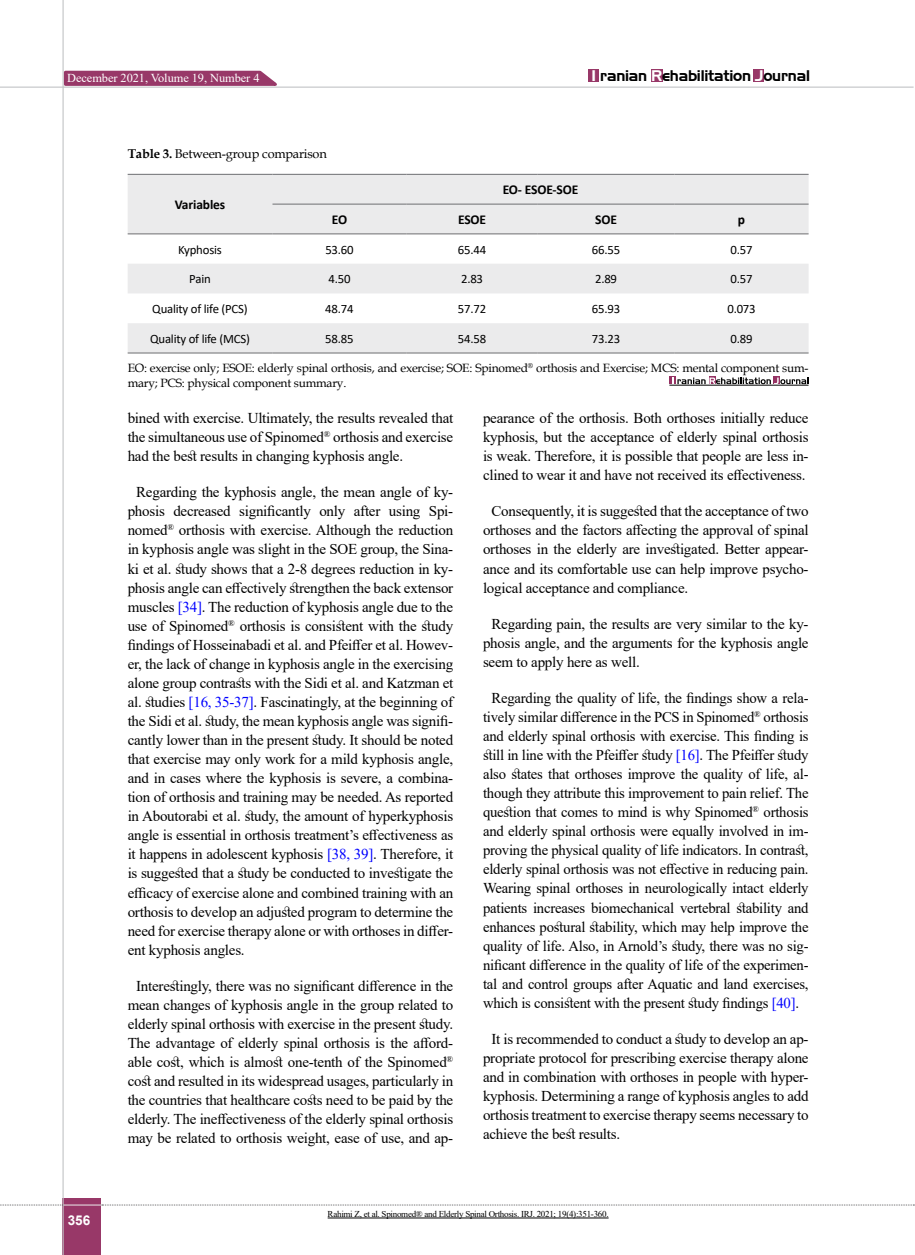
<style>
.page{position:relative;width:915px;height:1255px;background:#fff}
.page>*{position:absolute;margin:0;border:0;box-sizing:border-box;transform-origin:0 0}
.t1{font:15px/19px "Times New Roman";letter-spacing:-.015em;color:#000;text-align:justify}
.t2{font:15px "Aero";letter-spacing:-.015em;color:#000}
.t3{font:700 13.5px "Calibri";letter-spacing:-.01em;color:#000}
.t4{font:700 13.5px "Arial";color:#fff}
.t5{font:12.75px "Calibri";letter-spacing:-.015em;color:#000}
.t6{font:12.75px "Book Antiqua";letter-spacing:-.015em;color:#000}
.t7{font:12.15px "Times New Roman";letter-spacing:-.005em;color:#fff}
.t8{font:12px/15px "Book Antiqua";letter-spacing:-.015em;color:#000}
.t9{font:9px "Times New Roman";letter-spacing:-.03em;color:#000}
.s1{color:#fff}
.s2{font-weight:700}
.s3{color:#00f}
</style>
<div class="page">
<div style="left:63px;top:1198px;width:38px;height:56px;background:#983868"></div>
<hr style="left:62px;top:0;width:2px;height:1254px;background:#c2c4c6">
<hr style="left:63px;top:1204px;width:38px;height:1px;background:#ebebec">
<svg style="left:0;top:1204px;width:63px;height:1px"></svg>
<svg style="left:102px;top:1204px;width:812px;height:1px"></svg>
<div style="left:588px;top:69px;width:10px;height:13px;background:#983868"></div>
<div style="left:650px;top:69px;width:12px;height:13px;background:#983868"></div>
<div style="left:752px;top:69px;width:11px;height:13px;background:#983868"></div>
<svg style="left:62px;top:69px;width:222px;height:18px;background:#ac6187"></svg>
<hr style="left:0;top:87px;width:913px;height:1px;background:#c2c4c6">
<svg style="left:128px;top:175px;width:680px;height:177px;fill:#ebebec"></svg>
<hr style="left:128px;top:352px;width:144px;height:1px;background:#6d6e71">
<hr style="left:272px;top:352px;width:134px;height:1px;background:#6d6e71">
<hr style="left:406px;top:352px;width:131px;height:1px;background:#6d6e71">
<hr style="left:537px;top:352px;width:137px;height:1px;background:#6d6e71">
<hr style="left:674px;top:352px;width:134px;height:1px;background:#6d6e71">
<hr style="left:128px;top:174px;width:144px;height:1px;background:#6d6e71">
<hr style="left:128px;top:233px;width:144px;height:1px;background:#6d6e71">
<hr style="left:272px;top:174px;width:134px;height:1px;background:#6d6e71">
<hr style="left:406px;top:174px;width:131px;height:1px;background:#6d6e71">
<hr style="left:537px;top:174px;width:137px;height:1px;background:#6d6e71">
<hr style="left:674px;top:174px;width:134px;height:1px;background:#6d6e71">
<hr style="left:272px;top:204px;width:134px;height:1px;background:#6d6e71">
<hr style="left:406px;top:204px;width:131px;height:1px;background:#6d6e71">
<hr style="left:537px;top:204px;width:137px;height:1px;background:#6d6e71">
<hr style="left:674px;top:204px;width:134px;height:1px;background:#6d6e71">
<hr style="left:272px;top:233px;width:134px;height:1px;background:#6d6e71">
<hr style="left:406px;top:233px;width:131px;height:1px;background:#6d6e71">
<hr style="left:537px;top:233px;width:137px;height:1px;background:#6d6e71">
<hr style="left:674px;top:233px;width:134px;height:1px;background:#6d6e71">
<div style="left:669px;top:376px;width:6px;height:8px;background:#953263"></div>
<div style="left:709px;top:376px;width:6px;height:8px;background:#953263"></div>
<div style="left:772px;top:376px;width:7px;height:8px;background:#953263"></div>
<svg style="left:672px;top:377px;width:136px;height:7px"></svg>
<hr style="left:669px;top:385px;width:139px;height:1px;background:#000">
<hr style="left:327px;top:1217px;width:281px;height:1px;background:#000">
<p class="t7" style="left:67px;top:69px;width:194px">December 2021, Volume 19, Number 4</p>
<p class="t2" style="left:591px;top:67px;width:220px"><span class="s1">I</span> ranian <span class="s1">R</span>ehabilitation <span class="s1">J</span>ournal</p>
<p class="t6" style="left:128px;top:145px;width:200px"><span class="s2">Table 3.</span> Between-group comparison</p>
<p class="t3" style="left:175px;top:195px;width:52px">Variables</p>
<p class="t3" style="left:502px;top:180px;width:77px">EO- ESOE-SOE</p>
<p class="t3" style="left:332px;top:210px;width:17px">EO</p>
<p class="t3" style="left:458px;top:210px;width:30px">ESOE</p>
<p class="t3" style="left:595px;top:210px;width:23px">SOE</p>
<p class="t3" style="left:737px;top:210px;width:9px">p</p>
<p class="t5" style="left:178px;top:241px;width:45px">Kyphosis</p>
<p class="t5" style="left:325px;top:241px;width:30px">53.60</p>
<p class="t5" style="left:458px;top:241px;width:30px">65.44</p>
<p class="t5" style="left:591px;top:241px;width:30px">66.55</p>
<p class="t5" style="left:730px;top:241px;width:24px">0.57</p>
<p class="t5" style="left:189px;top:270px;width:23px">Pain</p>
<p class="t5" style="left:328px;top:270px;width:24px">4.50</p>
<p class="t5" style="left:461px;top:270px;width:24px">2.83</p>
<p class="t5" style="left:595px;top:270px;width:24px">2.89</p>
<p class="t5" style="left:730px;top:270px;width:24px">0.57</p>
<p class="t5" style="left:152px;top:300px;width:97px">Quality of life (PCS)</p>
<p class="t5" style="left:325px;top:300px;width:30px">48.74</p>
<p class="t5" style="left:458px;top:300px;width:30px">57.72</p>
<p class="t5" style="left:591px;top:300px;width:30px">65.93</p>
<p class="t5" style="left:727px;top:300px;width:30px">0.073</p>
<p class="t5" style="left:150px;top:329px;width:101px">Quality of life (MCS)</p>
<p class="t5" style="left:325px;top:329px;width:30px">58.85</p>
<p class="t5" style="left:457px;top:329px;width:30px">54.58</p>
<p class="t5" style="left:591px;top:329px;width:30px">73.23</p>
<p class="t5" style="left:730px;top:329px;width:24px">0.89</p>
<p class="t8" style="left:128px;top:360px;width:682px">EO: exercise only; ESOE: elderly spinal orthosis, and exercise; SOE: Spinomed<sup>®</sup> orthosis and Exercise; MCS: mental component sum&shy;mary; PCS: physical component summary.</p>
<p class="t4" style="left:68px;top:1210px;width:24px">356</p>
<p class="t1" style="left:128px;top:408px;width:327px">bined with exercise. Ultimately, the results revealed that the simultaneous use of Spinomed<sup>®</sup> orthosis and exercise had the best results in changing kyphosis angle.</p>
<p class="t1" style="left:128px;top:482px;width:327px;text-indent:9px">Regarding the kyphosis angle, the mean angle of ky&shy;phosis decreased significantly only after using Spi&shy;nomed<sup>®</sup> orthosis with exercise. Although the reduction in kyphosis angle was slight in the SOE group, the Sina&shy;ki et al. study shows that a 2-8 degrees reduction in ky&shy;phosis angle can effectively strengthen the back extensor muscles <span class="s3">[34]</span>. The reduction of kyphosis angle due to the use of Spinomed<sup>®</sup> orthosis is consistent with the study findings of Hosseinabadi et al. and Pfeiffer et al. Howev&shy;er, the lack of change in kyphosis angle in the exercising alone group contrasts with the Sidi et al. and Katzman et al. studies <span class="s3">[16, 35-37]</span>. Fascinatingly, at the beginning of the Sidi et al. study, the mean kyphosis angle was signifi&shy;cantly lower than in the present study. It should be noted that exercise may only work for a mild kyphosis angle, and in cases where the kyphosis is severe, a combina&shy;tion of orthosis and training may be needed. As reported in Aboutorabi et al. study, the amount of hyperkyphosis angle is essential in orthosis treatment’s effectiveness as it happens in adolescent kyphosis <span class="s3">[38, 39]</span>. Therefore, it is suggested that a study be conducted to investigate the efficacy of exercise alone and combined training with an orthosis to develop an adjusted program to determine the need for exercise therapy alone or with orthoses in differ&shy;ent kyphosis angles.</p>
<p class="t1" style="left:128px;top:975px;width:327px;text-align:center">Interestingly, there was no significant difference in the mean changes of kyphosis angle in the group related to elderly spinal orthosis with exercise in the present study.<br>The advantage of elderly spinal orthosis is the afford&shy;able cost, which is almost one-tenth of the Spinomed<sup>® </sup>cost and resulted in its widespread usages, particularly in the countries that healthcare costs need to be paid by the elderly. The ineffectiveness of the elderly spinal orthosis may be related to orthosis weight, ease of use, and ap-</p>
<p class="t1" style="left:483px;top:408px;width:327px">pearance of the orthosis. Both orthoses initially reduce kyphosis, but the acceptance of elderly spinal orthosis is weak. Therefore, it is possible that people are less in&shy;clined to wear it and have not received its effectiveness.</p>
<p class="t1" style="left:483px;top:501px;width:327px;text-indent:9px">Consequently, it is suggested that the acceptance of two orthoses and the factors affecting the approval of spinal orthoses in the elderly are investigated. Better appear&shy;ance and its comfortable use can help improve psycho&shy;logical acceptance and compliance.</p>
<p class="t1" style="left:483px;top:613px;width:327px;text-indent:9px">Regarding pain, the results are very similar to the ky&shy;phosis angle, and the arguments for the kyphosis angle seem to apply here as well.</p>
<p class="t1" style="left:483px;top:687px;width:327px;text-indent:9px">Regarding the quality of life, the findings show a rela&shy;tively similar difference in the PCS in Spinomed<sup>®</sup> orthosis and elderly spinal orthosis with exercise. This finding is still in line with the Pfeiffer study <span class="s3">[16]</span>. The Pfeiffer study also states that orthoses improve the quality of life, al&shy;though they attribute this improvement to pain relief. The question that comes to mind is why Spinomed<sup>®</sup> orthosis and elderly spinal orthosis were equally involved in im&shy;proving the physical quality of life indicators. In contrast, elderly spinal orthosis was not effective in reducing pain.<br>Wearing spinal orthoses in neurologically intact elderly patients increases biomechanical vertebral stability and enhances postural stability, which may help improve the quality of life. Also, in Arnold’s study, there was no sig&shy;nificant difference in the quality of life of the experimen&shy;tal and control groups after Aquatic and land exercises, which is consistent with the present study findings <span class="s3">[40]</span>.</p>
<p class="t1" style="left:483px;top:1028px;width:327px;text-indent:9px">It is recommended to conduct a study to develop an ap&shy;propriate protocol for prescribing exercise therapy alone and in combination with orthoses in people with hyper&shy;kyphosis. Determining a range of kyphosis angles to add orthosis treatment to exercise therapy seems necessary to achieve the best results.</p>
<p class="t9" style="left:327px;top:1207px;width:282px">Rahimi Z, et al. Spinomed® and Elderly Spinal Orthosis. IRJ. 2021; 19(4):351-360.</p>
</div>
